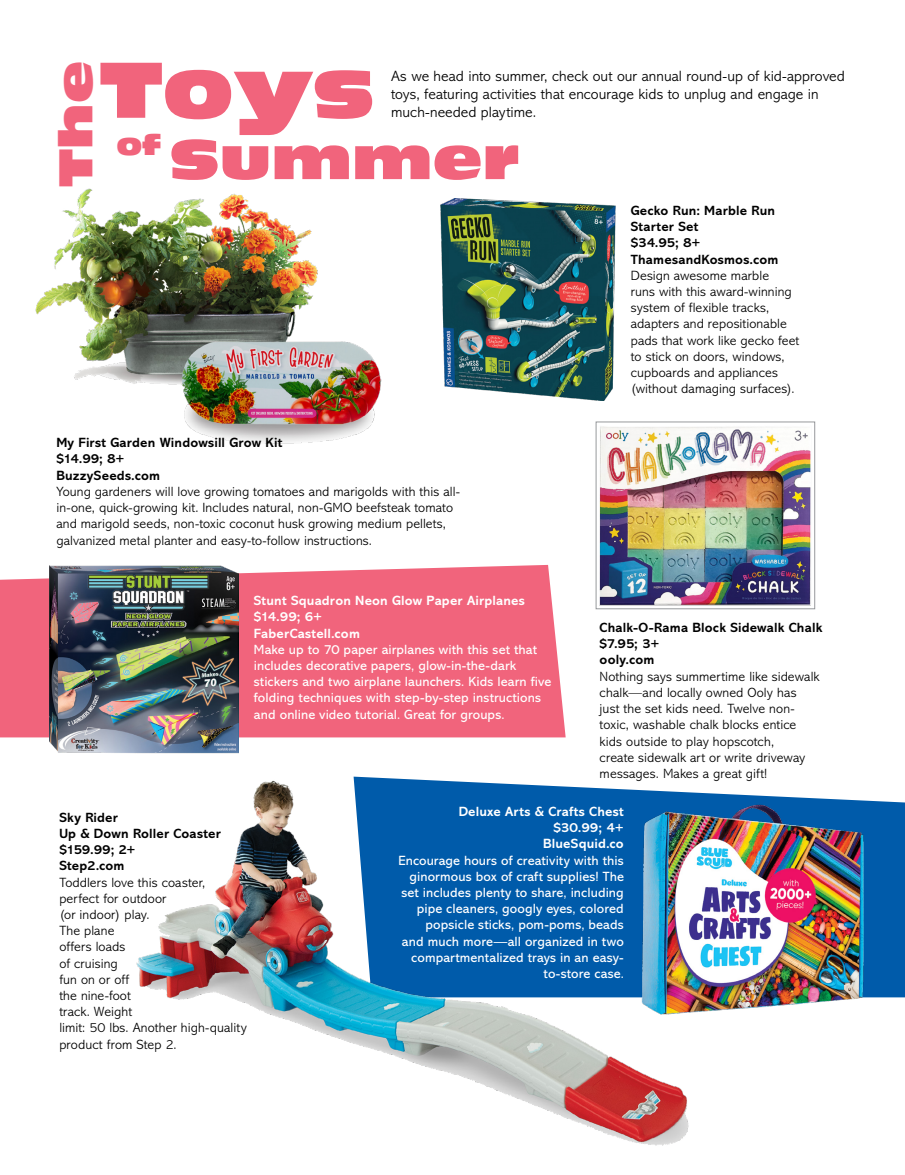
<style>
.page{position:relative;width:905px;height:1175px;background:#fff}
.page>*{position:absolute;margin:0;border:0;box-sizing:border-box;transform-origin:0 0}
.t1{font:82.5px "Antique Oli Nor D";color:#f1647c}
.t2{font:58.5px "Antique Oli Nor D";color:#f1647c}
.t3{font:49.5px "Antique Oli Nor D";color:#f1647c}
.t4{font:300 15px/18px "Abadi MT Std";letter-spacing:.005em;color:#000}
.t5{font:300 13.5px/16.2px "Abadi MT Std";letter-spacing:.01em;color:#000}
.t6{font:13.5px/16.2px "Abadi MT Std";letter-spacing:.01em;color:#fff;text-align:right}
.t7{font:700 13.5px/16.2px "Abadi MT Std";letter-spacing:.01em;color:#000}
.t8{font:700 13.5px/16.2px "Abadi MT Std";letter-spacing:.01em;color:#fff;text-align:right}
.s1{font-size:91.05px}
</style>
<div class="page">
<svg style="left:721px;top:793px;width:183px;height:204px;background:#1c6db3"></svg>
<div style="left:0;top:565px;width:565px;height:172px;background:#f1647c"></div>
<img style="left:721px;top:799px;width:147px;height:212px">
<img style="left:599px;top:426px;width:212px;height:180px">
<div style="left:595px;top:421px;width:220px;height:188px;border:1px solid #97999c"></div>
<img style="left:440px;top:198px;width:176px;height:202px">
<img style="left:35px;top:188px;width:347px;height:256px">
<img style="left:136px;top:776px;width:585px;height:370px">
<img style="left:49px;top:565px;width:189px;height:188px">
<h3 class="t3" style="left:48px;top:186px;width:127px;rotate:-90deg">The</h3>
<h1 class="t1" style="left:101px;top:43px;width:274px">To<span class="s1">y</span>s</h1>
<p class="t4" style="left:391px;top:67px;width:455px">As we head into summer, check out our annual round-up of kid-approved toys, featuring activities that encourage kids to unplug and engage in much-needed playtime.</p>
<h2 class="t2" style="left:116px;top:126px;width:404px"><sup>of</sup> Summer</h2>
<p class="t7" style="left:56px;top:435px;width:227px">My First Garden Windowsill Grow Kit $14.99; 8+<br>BuzzySeeds.com</p>
<p class="t5" style="left:56px;top:483px;width:405px">Young gardeners will love growing tomatoes and marigolds with this all&shy;in-one, quick-growing kit. Includes natural, non-GMO beefsteak tomato and marigold seeds, non-toxic coconut husk growing medium pellets, galvanized metal planter and easy-to-follow instructions.</p>
<p class="t8" style="left:254px;top:592px;width:272px;text-align:left">Stunt Squadron Neon Glow Paper Airplanes $14.99; 6+<br>FaberCastell.com</p>
<p class="t6" style="left:254px;top:641px;width:299px;text-align:left">Make up to 70 paper airplanes with this set that includes decorative papers, glow-in-the-dark stickers and two airplane launchers. Kids learn five folding techniques with step-by-step instructions and online video tutorial. Great for groups.</p>
<p class="t7" style="left:631px;top:202px;width:149px">Gecko Run: Marble Run<br>Starter Set<br>$34.95; 8+<br>ThamesandKosmos.com</p>
<p class="t5" style="left:631px;top:267px;width:170px">Design awesome marble<br>runs with this award-winning system of flexible tracks, adapters and repositionable pads that work like gecko feet to stick on doors, windows, cupboards and appliances (without damaging surfaces).</p>
<p class="t7" style="left:599px;top:619px;width:224px">Chalk-O-Rama Block Sidewalk Chalk $7.95; 3+<br>ooly.com</p>
<p class="t5" style="left:599px;top:668px;width:221px">Nothing says summertime like sidewalk chalk—and locally owned Ooly has just the set kids need. Twelve non&shy;toxic, washable chalk blocks entice kids outside to play hopscotch,<br>create sidewalk art or write driveway messages. Makes a great gift!</p>
<p class="t7" style="left:59px;top:809px;width:163px">Sky Rider<br>Up &amp; Down Roller Coaster $159.99; 2+<br>Step2.com</p>
<p class="t5" style="left:59px;top:874px;width:189px">Toddlers love this coaster, perfect for outdoor<br>(or indoor) play.<br>The plane<br>offers loads<br>of cruising<br>fun on or off<br>the nine-foot<br>track. Weight<br>limit: 50 lbs. Another high-quality product from Step 2.</p>
<p class="t8" style="left:458px;top:803px;width:167px">Deluxe Arts &amp; Crafts Chest $30.99; 4+<br>BlueSquid.co</p>
<p class="t6" style="left:398px;top:852px;width:227px">Encourage hours of creativity with this ginormous box of craft supplies! The set includes plenty to share, including pipe cleaners, googly eyes, colored popsicle sticks, pom-poms, beads<br>and much more—all organized in two compartmentalized trays in an easy&shy;to-store case.</p>
</div>
